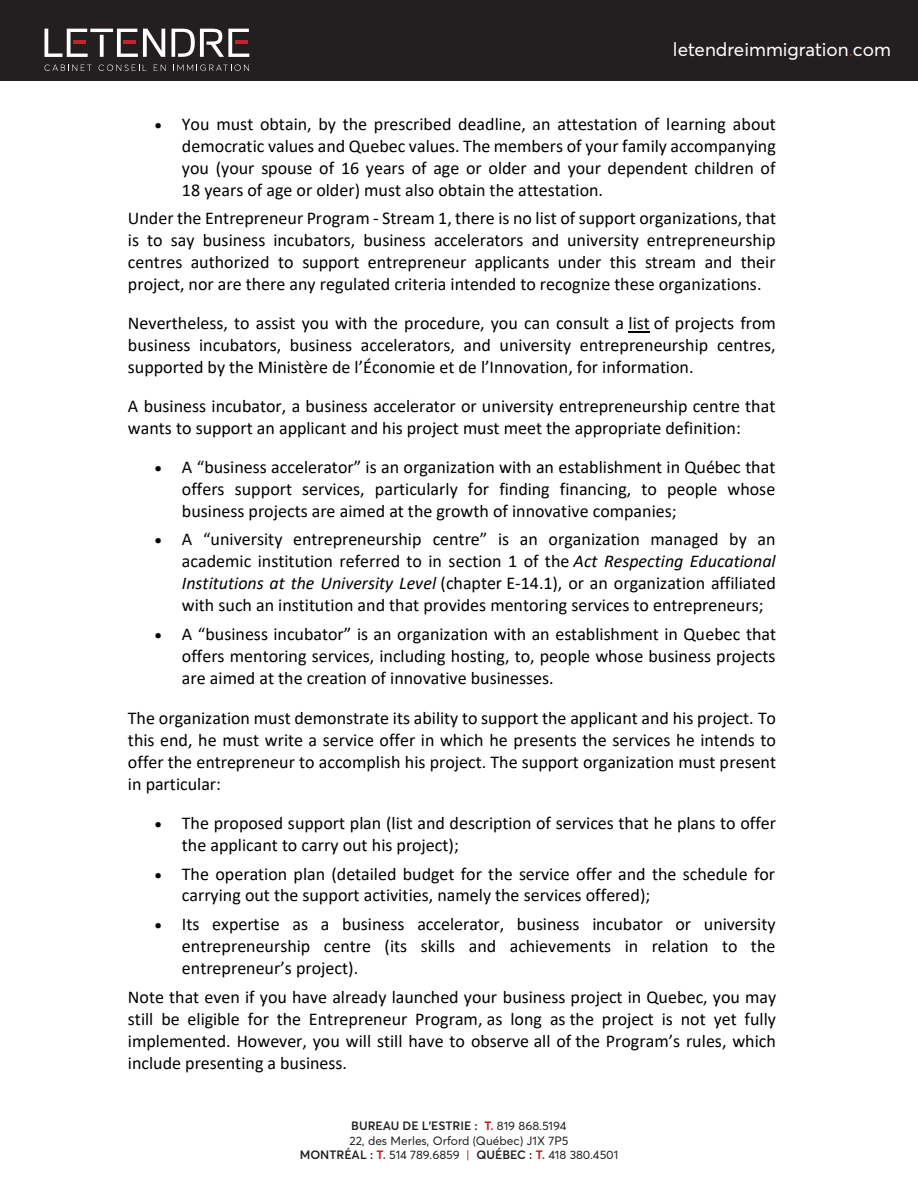
<style>
.page{position:relative;width:918px;height:1188px;background:#fff}
.page>*{position:absolute;margin:0;border:0;box-sizing:border-box;transform-origin:0 0}
.t1{font:18.9px "Averta";color:#fff}
.t2{font:18px/21.9px "Calibri";color:#000;text-align:justify}
.t3{font:12px/14.4px "Averta";color:#231f20;text-align:center}
.s1{color:#c62027}
.s2{font-style:italic}
.s3{font-weight:600}
.s4{font-weight:700;color:#c62027}
</style>
<div class="page">
<div style="left:0;top:0;width:918px;height:81px;background:#231f20"></div>
<hr style="left:90px;top:29px;width:23px;height:3px;background:#fff">
<svg style="left:100px;top:35px;width:4px;height:22px"></svg>
<svg style="left:45px;top:65px;width:47px;height:6px"></svg>
<svg style="left:99px;top:64px;width:48px;height:7px"></svg>
<svg style="left:154px;top:65px;width:12px;height:6px"></svg>
<svg style="left:177px;top:64px;width:72px;height:7px"></svg>
<svg style="left:45px;top:29px;width:43px;height:28px"></svg>
<svg style="left:117px;top:29px;width:48px;height:28px"></svg>
<svg style="left:172px;top:29px;width:77px;height:28px"></svg>
<svg style="left:629px;top:331px;width:21px;height:1px"></svg>
<p class="t1" style="left:673px;top:37px;width:220px">letendreimmigration<span class="s1">.</span>com</p>
<p class="t2" style="left:182px;top:112px;width:596px;text-indent:-27px">• You must obtain, by the prescribed deadline, an attestation of learning about democratic values and Quebec values. The members of your family accompanying you (your spouse of 16 years of age or older and your dependent children of 18 years of age or older) must also obtain the attestation.</p>
<p class="t2" style="left:128px;top:207px;width:650px">Under the Entrepreneur Program - Stream 1, there is no list of support organizations, that is to say business incubators, business accelerators and university entrepreneurship centres authorized to support entrepreneur applicants under this stream and their project, nor are there any regulated criteria intended to recognize these organizations.</p>
<p class="t2" style="left:128px;top:312px;width:650px">Nevertheless, to assist you with the procedure, you can consult a list of projects from business incubators, business accelerators, and university entrepreneurship centres, supported by the Ministère de l’Économie et de l’Innovation, for information.</p>
<p class="t2" style="left:128px;top:395px;width:649px">A business incubator, a business accelerator or university entrepreneurship centre that wants to support an applicant and his project must meet the appropriate definition:</p>
<p class="t2" style="left:182px;top:455px;width:595px;text-indent:-27px">• A “business accelerator” is an organization with an establishment in Québec that offers support services, particularly for finding financing, to people whose business projects are aimed at the growth of innovative companies;</p>
<p class="t2" style="left:182px;top:528px;width:595px;text-indent:-27px">• A “university entrepreneurship centre” is an organization managed by an academic institution referred to in section 1 of the <span class="s2">Act Respecting Educational Institutions at the University Level</span> (chapter E-14.1), or an organization affiliated with such an institution and that provides mentoring services to entrepreneurs;</p>
<p class="t2" style="left:182px;top:623px;width:596px;text-indent:-27px">• A “business incubator” is an organization with an establishment in Quebec that offers mentoring services, including hosting, to, people whose business projects are aimed at the creation of innovative businesses.</p>
<p class="t2" style="left:128px;top:707px;width:650px">The organization must demonstrate its ability to support the applicant and his project. To this end, he must write a service offer in which he presents the services he intends to offer the entrepreneur to accomplish his project. The support organization must present in particular:</p>
<p class="t2" style="left:182px;top:811px;width:596px;text-indent:-27px">• The proposed support plan (list and description of services that he plans to offer the applicant to carry out his project);</p>
<p class="t2" style="left:182px;top:862px;width:595px;text-indent:-27px">• The operation plan (detailed budget for the service offer and the schedule for carrying out the support activities, namely the services offered);</p>
<p class="t2" style="left:182px;top:913px;width:595px;text-indent:-27px">• Its expertise as a business accelerator, business incubator or university entrepreneurship centre (its skills and achievements in relation to the entrepreneur’s project).</p>
<p class="t2" style="left:128px;top:985px;width:650px">Note that even if you have already launched your business project in Quebec, you may still be eligible for the Entrepreneur Program, as long as the project is not yet fully implemented. However, you will still have to observe all of the Program’s rules, which include presenting a business.</p>
<p class="t3" style="left:300px;top:1119px;width:320px"><span class="s3">BUREAU DE L’ESTRIE :</span> <span class="s4">T.</span> 819 868.5194<br>22, des Merles, Orford (Québec) J1X 7P5<br><span class="s3">MONTRÉAL :</span> <span class="s4">T.</span> 514 789.6859 <span class="s1">|</span> <span class="s3">QUÉBEC :</span> <span class="s4">T.</span> 418 380.4501</p>
</div>
